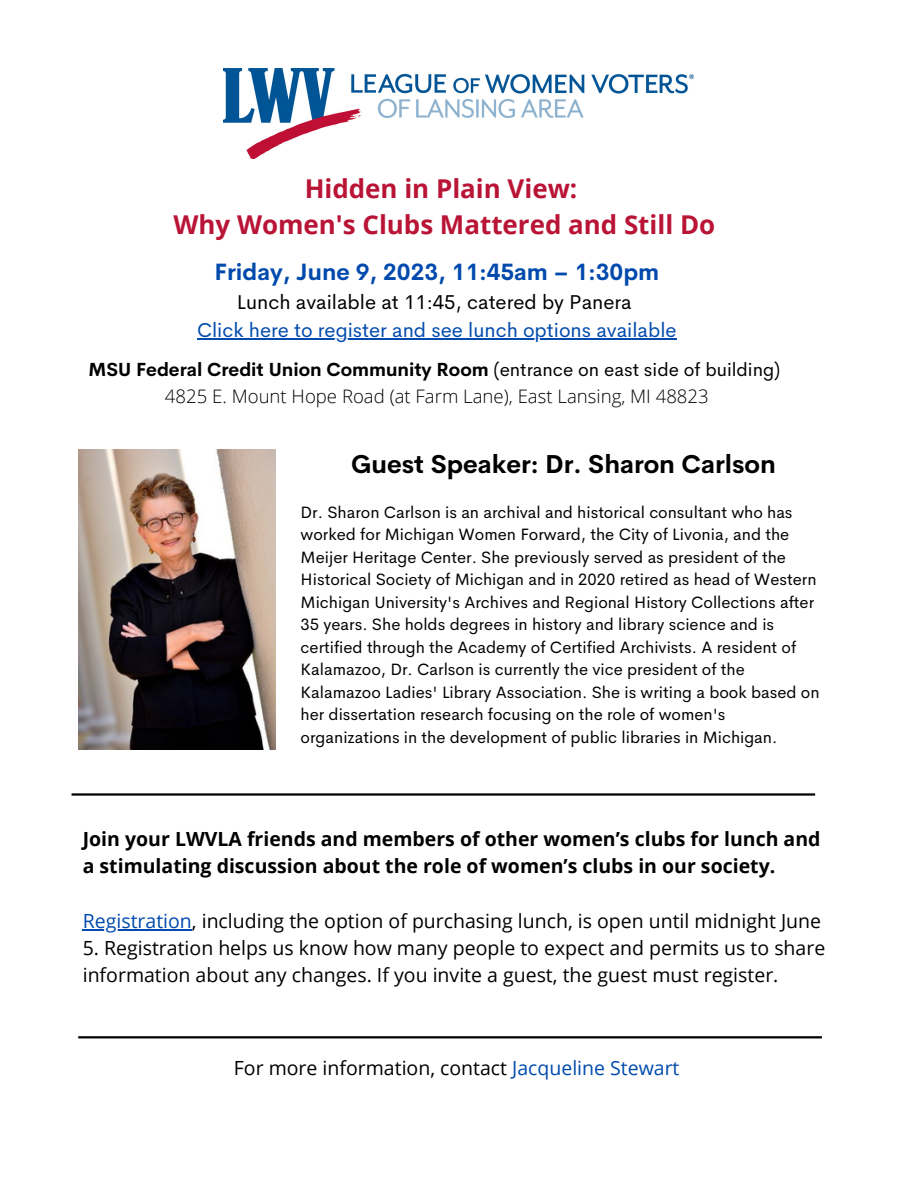
<style>
.page{position:relative;width:918px;height:1188px;background:#fff}
.page>*{position:absolute;margin:0;border:0;box-sizing:border-box;transform-origin:0 0}
.t1{font:700 25.95px "Open Sans";color:#b91436}
.t2{font:700 25.35px "Cerebri Sans";color:#000}
.t3{font:700 23.1px "Cerebri Sans";color:#004aad}
.t4{font:20.1px "Cerebri Sans";color:#004aad}
.t5{font:20.1px "Cerebri Sans";color:#000}
.t6{font:19.5px/27px "Open Sans";color:#000}
.t7{font:700 19.5px/27px "Open Sans";color:#000}
.t8{font:700 18.6px "Cerebri Sans";color:#000}
.t9{font:300 18.6px "Open Sans";color:#000}
.t10{font:16.5px/22.5px "Cerebri Sans";color:#000}
.s1{font-weight:400}
.s2{color:#004aad}
</style>
<div class="page">
<img style="left:224px;top:68px;width:470px;height:90px">
<hr style="left:78px;top:1036px;width:744px;height:2px;background:#000">
<hr style="left:72px;top:793px;width:743px;height:3px;background:#000">
<img style="left:78px;top:449px;width:197px;height:301px">
<hr style="left:197px;top:339px;width:480px;height:1px;background:#004aad">
<hr style="left:83px;top:929px;width:109px;height:2px;background:#004aad">
<p class="t1" style="left:305px;top:170px;width:274px">Hidden in Plain View:</p>
<p class="t1" style="left:173px;top:206px;width:543px">Why Women's Clubs Mattered and Still Do</p>
<p class="t3" style="left:215px;top:257px;width:446px">Friday, June 9, 2023, 11:45am – 1:30pm</p>
<p class="t5" style="left:237px;top:289px;width:396px">Lunch available at 11:45, catered by Panera</p>
<p class="t4" style="left:197px;top:317px;width:481px">Click here to register and see lunch options available</p>
<p class="t8" style="left:89px;top:358px;width:693px">MSU Federal Credit Union Community Room <span class="s1">(entrance on east side of building)</span></p>
<p class="t9" style="left:165px;top:383px;width:545px">4825 E. Mount Hope Road (at Farm Lane), East Lansing, MI 48823</p>
<p class="t2" style="left:351px;top:447px;width:426px">Guest Speaker: Dr. Sharon Carlson</p>
<p class="t10" style="left:301px;top:501px;width:520px">Dr. Sharon Carlson is an archival and historical consultant who has worked for Michigan Women Forward, the City of Livonia, and the Meijer Heritage Center. She previously served as president of the Historical Society of Michigan and in 2020 retired as head of Western Michigan University's Archives and Regional History Collections after 35 years. She holds degrees in history and library science and is certified through the Academy of Certified Archivists. A resident of Kalamazoo, Dr. Carlson is currently the vice president of the Kalamazoo Ladies' Library Association. She is writing a book based on her dissertation research focusing on the role of women's organizations in the development of public libraries in Michigan.</p>
<p class="t7" style="left:83px;top:825px;width:739px">Join your LWVLA friends and members of other women’s clubs for lunch and a stimulating discussion about the role of women’s clubs in our society.</p>
<p class="t6" style="left:83px;top:907px;width:740px"><span class="s2">Registration</span>, including the option of purchasing lunch, is open until midnight June</p>
<p class="t6" style="left:83px;top:934px;width:744px">5. Registration helps us know how many people to expect and permits us to share information about any changes. If you invite a guest, the guest must register.</p>
<p class="t6" style="left:234px;top:1054px;width:447px">For more information, contact <span class="s2">Jacqueline Stewart</span></p>
</div>
